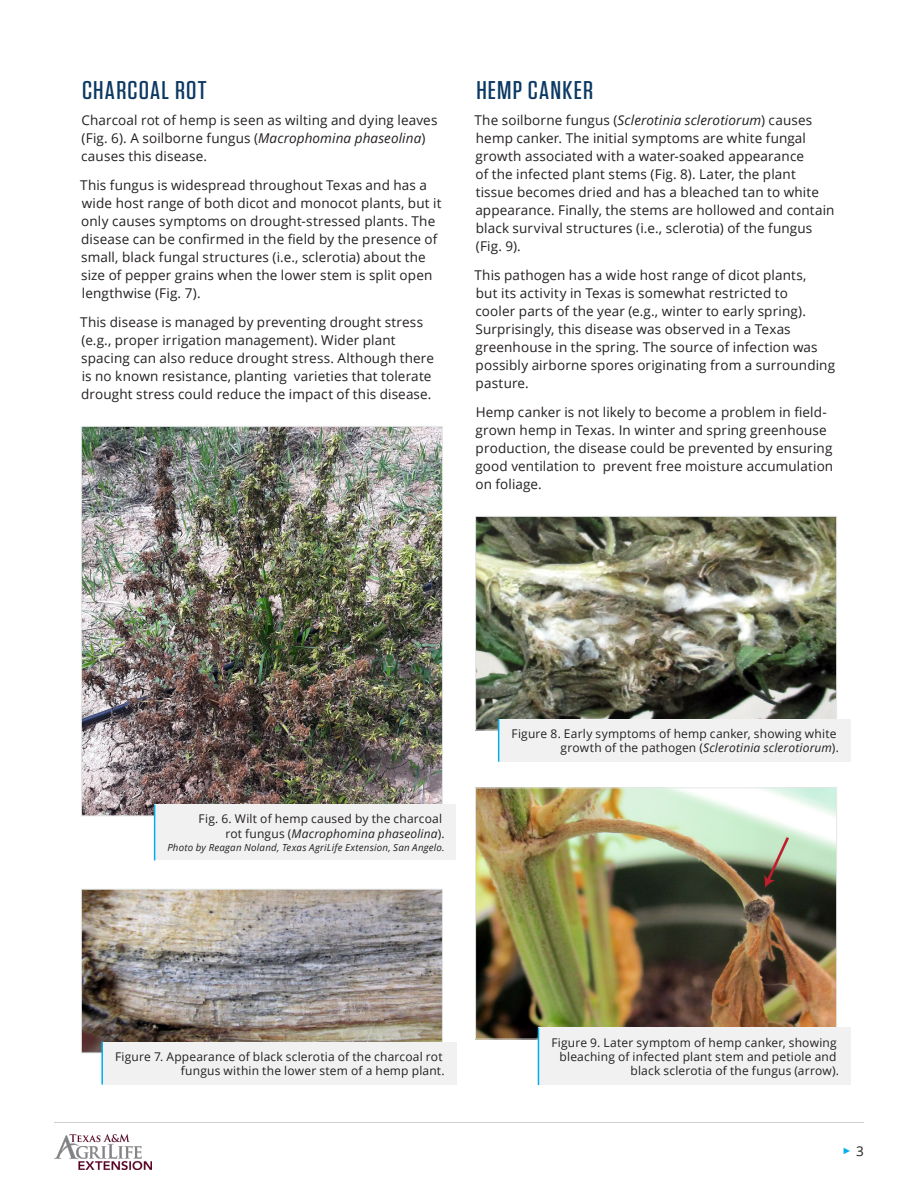
<style>
.page{position:relative;width:918px;height:1188px;background:#fff}
.page>*{position:absolute;margin:0;border:0;box-sizing:border-box;transform-origin:0 0}
.heading1{font:500 25.65px "Tungsten";letter-spacing:.04em;color:#0c3964;scale:1.11 1}
.Body{font:13.5px/18px "Open Sans";letter-spacing:.01em;color:#231f20}
.Image_Captions{font:12px/14.4px "Open Sans";letter-spacing:.015em;color:#231f20;text-align:right}
.Image_Captions-2{font:italic 9.75px "Open Sans";letter-spacing:.02em;color:#231f20}
.t1{font:9px "Arial";color:#00aeef}
.s1{font-style:italic}
.s2{font-family:"Open Sans";font-size:13.5px;color:#231f20}
</style>
<div class="page">
<hr style="left:54px;top:1122px;width:810px;height:1px;background:#d1d2d4">
<img style="left:54px;top:1134px;width:97px;height:36px">
<img style="left:83px;top:428px;width:358px;height:386px">
<div style="left:155px;top:805px;width:301px;height:55px;background:#f1f1f1"></div>
<hr style="left:154px;top:805px;width:1px;height:55px;background:#00aeef">
<img style="left:83px;top:891px;width:358px;height:160px">
<div style="left:81px;top:889px;width:362px;height:164px;border:1px solid #e5e8e7"></div>
<div style="left:102px;top:1042px;width:354px;height:43px;background:#f1f1f1"></div>
<hr style="left:101px;top:1042px;width:2px;height:43px;background:#00aeef">
<img style="left:477px;top:518px;width:358px;height:211px">
<div style="left:475px;top:516px;width:362px;height:215px;border:1px solid #e5e8e7"></div>
<div style="left:499px;top:719px;width:351px;height:43px;background:#f1f1f1"></div>
<hr style="left:498px;top:719px;width:1px;height:43px;background:#00aeef">
<img style="left:477px;top:789px;width:358px;height:248px">
<div style="left:538px;top:1028px;width:312px;height:57px;background:#f1f1f1"></div>
<hr style="left:538px;top:1028px;width:1px;height:57px;background:#00aeef">
<h1 class="heading1" style="left:82px;top:77px;width:114px">CHARCOAL ROT</h1>
<p class="Body" style="left:81px;top:111px;width:358px">Charcoal rot of hemp is seen as wilting and dying leaves (Fig. 6). A soilborne fungus (<span class="s1">Macrophomina phaseolina</span>) causes this disease.</p>
<p class="Body" style="left:80px;top:176px;width:363px">This fungus is widespread throughout Texas and has a wide host range of both dicot and monocot plants, but it only causes symptoms on drought-stressed plants. The disease can be confirmed in the field by the presence of small, black fungal structures (i.e., sclerotia) about the size of pepper grains when the lower stem is split open lengthwise (Fig. 7).</p>
<p class="Body" style="left:80px;top:313px;width:355px">This disease is managed by preventing drought stress (e.g., proper irrigation management). Wider plant spacing can also reduce drought stress. Although there is no known resistance, planting varieties that tolerate drought stress could reduce the impact of this disease.</p>
<h1 class="heading1" style="left:476px;top:77px;width:107px">HEMP CANKER</h1>
<p class="Body" style="left:474px;top:111px;width:362px">The soilborne fungus (<span class="s1">Sclerotinia sclerotiorum</span>) causes hemp canker. The initial symptoms are white fungal growth associated with a water-soaked appearance<br>of the infected plant stems (Fig. 8). Later, the plant tissue becomes dried and has a bleached tan to white appearance. Finally, the stems are hollowed and contain black survival structures (i.e., sclerotia) of the fungus (Fig. 9).</p>
<p class="Body" style="left:474px;top:266px;width:362px">This pathogen has a wide host range of dicot plants,<br>but its activity in Texas is somewhat restricted to<br>cooler parts of the year (e.g., winter to early spring).<br>Surprisingly, this disease was observed in a Texas greenhouse in the spring. The source of infection was possibly airborne spores originating from a surrounding pasture.</p>
<p class="Body" style="left:475px;top:403px;width:359px">Hemp canker is not likely to become a problem in field&shy;grown hemp in Texas. In winter and spring greenhouse production, the disease could be prevented by ensuring good ventilation to prevent free moisture accumulation on foliage.</p>
<p class="Image_Captions" style="left:199px;top:812px;width:248px">Fig. 6. Wilt of hemp caused by the charcoal rot fungus (<span class="s1">Macrophomina phaseolina</span>).</p>
<p class="Image_Captions-2" style="left:167px;top:841px;width:279px">Photo by Reagan Noland, Texas AgriLife Extension, San Angelo.</p>
<p class="Image_Captions" style="left:512px;top:726px;width:329px">Figure 8. Early symptoms of hemp canker, showing white growth of the pathogen (<span class="s1">Sclerotinia sclerotiorum</span>).</p>
<p class="Image_Captions" style="left:115px;top:1049px;width:331px">Figure 7. Appearance of black sclerotia of the charcoal rot fungus within the lower stem of a hemp plant.</p>
<p class="Image_Captions" style="left:551px;top:1035px;width:289px">Figure 9. Later symptom of hemp canker, showing bleaching of infected plant stem and petiole and black sclerotia of the fungus (arrow).</p>
<p class="t1" style="left:843px;top:1145px;width:23px">► <span class="s2">3</span></p>
</div>
